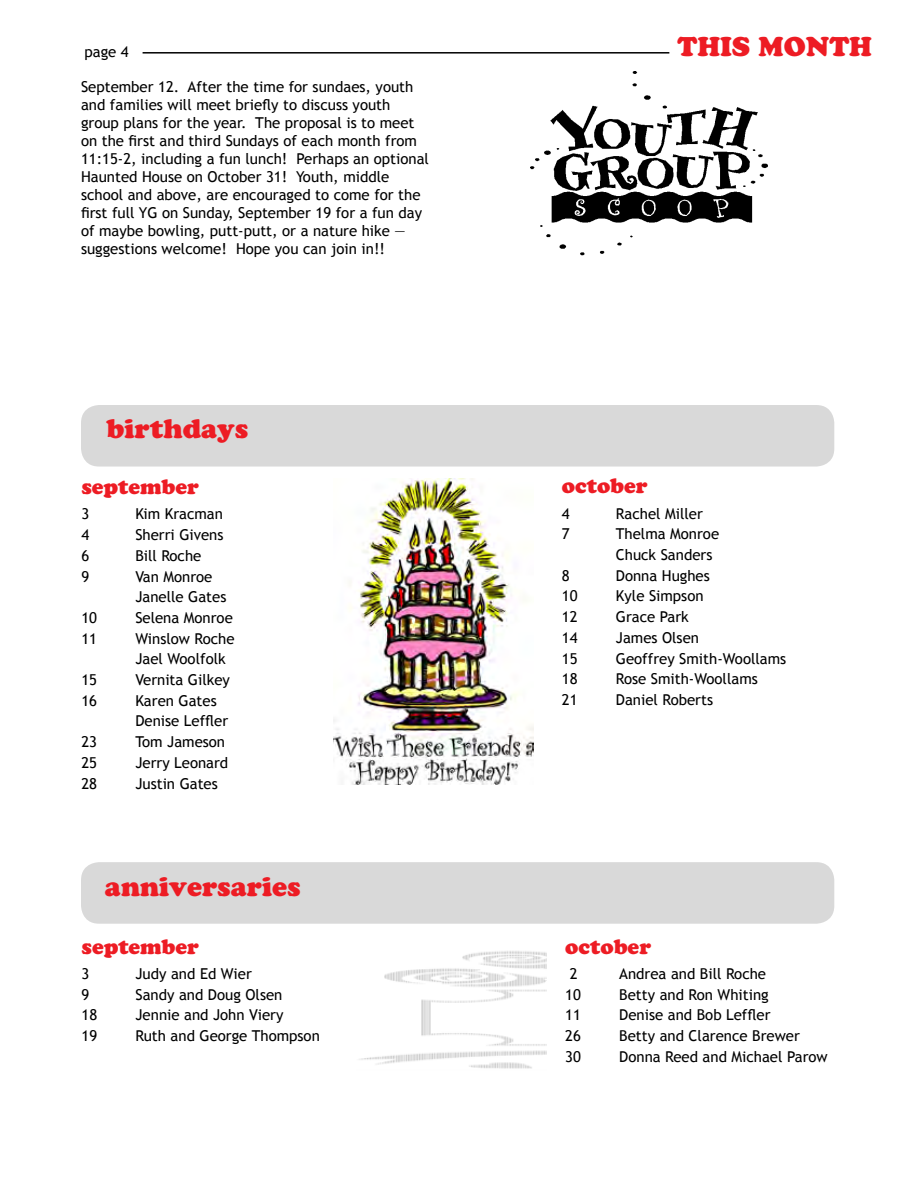
<style>
.page{position:relative;width:918px;height:1188px;background:#fff}
.page>*{position:absolute;margin:0;border:0;box-sizing:border-box;transform-origin:0 0}
.t1{font:27px "Cooper Black Std";color:#ed1c24}
.t2{font:21px "Cooper Black Std";color:#ed1c24}
.t3{font:15px/18px "Trebuchet MS";color:#000}
</style>
<div class="page">
<hr style="left:143px;top:52px;width:526px;height:2px;background:#000">
<img style="left:333px;top:478px;width:201px;height:306px">
<img style="left:359px;top:951px;width:188px;height:118px">
<img style="left:530px;top:72px;width:238px;height:183px">
<div style="left:81px;top:405px;width:753px;height:62px;background:#d9d9d9;border-radius:18px"></div>
<div style="left:81px;top:862px;width:753px;height:62px;background:#d9d9d9;border-radius:18px"></div>
<p class="t3" style="left:85px;top:42px;width:46px">page 4</p>
<h1 class="t1" style="left:677px;top:30px;width:196px">THIS MONTH</h1>
<p class="t3" style="left:81px;top:78px;width:350px">September 12. After the time for sundaes, youth and families will meet briefly to discuss youth group plans for the year. The proposal is to meet on the first and third Sundays of each month from 11:15-2, including a fun lunch! Perhaps an optional Haunted House on October 31! Youth, middle school and above, are encouraged to come for the first full YG on Sunday, September 19 for a fun day of maybe bowling, putt-putt, or a nature hike — suggestions welcome! Hope you can join in!!</p>
<h1 class="t1" style="left:106px;top:413px;width:143px">birthdays</h1>
<h2 class="t2" style="left:81px;top:474px;width:119px">september</h2>
<p class="t3" style="left:81px;top:505px;width:9px">3</p>
<p class="t3" style="left:135px;top:505px;width:89px">Kim Kracman</p>
<p class="t3" style="left:81px;top:526px;width:9px">4</p>
<p class="t3" style="left:135px;top:526px;width:90px">Sherri Givens</p>
<p class="t3" style="left:81px;top:547px;width:9px">6</p>
<p class="t3" style="left:135px;top:547px;width:68px">Bill Roche</p>
<p class="t3" style="left:81px;top:567px;width:9px">9</p>
<p class="t3" style="left:135px;top:566px;width:93px;line-height:20.7px">Van Monroe<br>Janelle Gates</p>
<p class="t3" style="left:81px;top:609px;width:17px">10</p>
<p class="t3" style="left:135px;top:609px;width:99px">Selena Monroe</p>
<p class="t3" style="left:81px;top:630px;width:17px">11</p>
<p class="t3" style="left:135px;top:628px;width:101px;line-height:20.7px">Winslow Roche<br>Jael Woolfolk</p>
<p class="t3" style="left:81px;top:671px;width:17px">15</p>
<p class="t3" style="left:135px;top:671px;width:96px">Vernita Gilkey</p>
<p class="t3" style="left:81px;top:692px;width:17px">16</p>
<p class="t3" style="left:135px;top:690px;width:94px;line-height:20.7px">Karen Gates<br>Denise Leffler</p>
<p class="t3" style="left:81px;top:733px;width:17px">23</p>
<p class="t3" style="left:135px;top:733px;width:91px">Tom Jameson</p>
<p class="t3" style="left:81px;top:754px;width:17px">25</p>
<p class="t3" style="left:135px;top:754px;width:94px">Jerry Leonard</p>
<p class="t3" style="left:81px;top:774px;width:17px">28</p>
<p class="t3" style="left:135px;top:774px;width:84px">Justin Gates</p>
<h1 class="t1" style="left:105px;top:870px;width:197px">anniversaries</h1>
<h2 class="t2" style="left:82px;top:934px;width:119px">september</h2>
<p class="t3" style="left:82px;top:965px;width:9px">3</p>
<p class="t3" style="left:136px;top:965px;width:118px">Judy and Ed Wier</p>
<p class="t3" style="left:82px;top:986px;width:9px">9</p>
<p class="t3" style="left:136px;top:986px;width:148px">Sandy and Doug Olsen</p>
<p class="t3" style="left:82px;top:1006px;width:17px">18</p>
<p class="t3" style="left:136px;top:1006px;width:149px">Jennie and John Viery</p>
<p class="t3" style="left:82px;top:1027px;width:17px">19</p>
<p class="t3" style="left:136px;top:1027px;width:186px">Ruth and George Thompson</p>
<h2 class="t2" style="left:562px;top:473px;width:87px">october</h2>
<p class="t3" style="left:562px;top:505px;width:9px">4</p>
<p class="t3" style="left:616px;top:505px;width:89px">Rachel Miller</p>
<p class="t3" style="left:562px;top:525px;width:9px">7</p>
<p class="t3" style="left:616px;top:524px;width:105px;line-height:20.7px">Thelma Monroe<br>Chuck Sanders</p>
<p class="t3" style="left:562px;top:567px;width:9px">8</p>
<p class="t3" style="left:616px;top:567px;width:95px">Donna Hughes</p>
<p class="t3" style="left:562px;top:587px;width:17px">10</p>
<p class="t3" style="left:616px;top:587px;width:89px">Kyle Simpson</p>
<p class="t3" style="left:562px;top:608px;width:17px">12</p>
<p class="t3" style="left:616px;top:608px;width:74px">Grace Park</p>
<p class="t3" style="left:562px;top:629px;width:17px">14</p>
<p class="t3" style="left:616px;top:629px;width:85px">James Olsen</p>
<p class="t3" style="left:562px;top:649px;width:17px">15</p>
<p class="t3" style="left:616px;top:649px;width:172px">Geoffrey Smith-Woollams</p>
<p class="t3" style="left:562px;top:670px;width:17px">18</p>
<p class="t3" style="left:616px;top:670px;width:143px">Rose Smith-Woollams</p>
<p class="t3" style="left:562px;top:691px;width:17px">21</p>
<p class="t3" style="left:616px;top:691px;width:99px">Daniel Roberts</p>
<h2 class="t2" style="left:565px;top:934px;width:87px">october</h2>
<p class="t3" style="left:570px;top:965px;width:9px">2</p>
<p class="t3" style="left:619px;top:965px;width:148px">Andrea and Bill Roche</p>
<p class="t3" style="left:565px;top:986px;width:17px">10</p>
<p class="t3" style="left:619px;top:986px;width:151px">Betty and Ron Whiting</p>
<p class="t3" style="left:565px;top:1006px;width:17px">11</p>
<p class="t3" style="left:619px;top:1006px;width:153px">Denise and Bob Leffler</p>
<p class="t3" style="left:565px;top:1027px;width:17px">26</p>
<p class="t3" style="left:619px;top:1027px;width:182px">Betty and Clarence Brewer</p>
<p class="t3" style="left:565px;top:1048px;width:17px">30</p>
<p class="t3" style="left:619px;top:1048px;width:210px">Donna Reed and Michael Parow</p>
</div>
